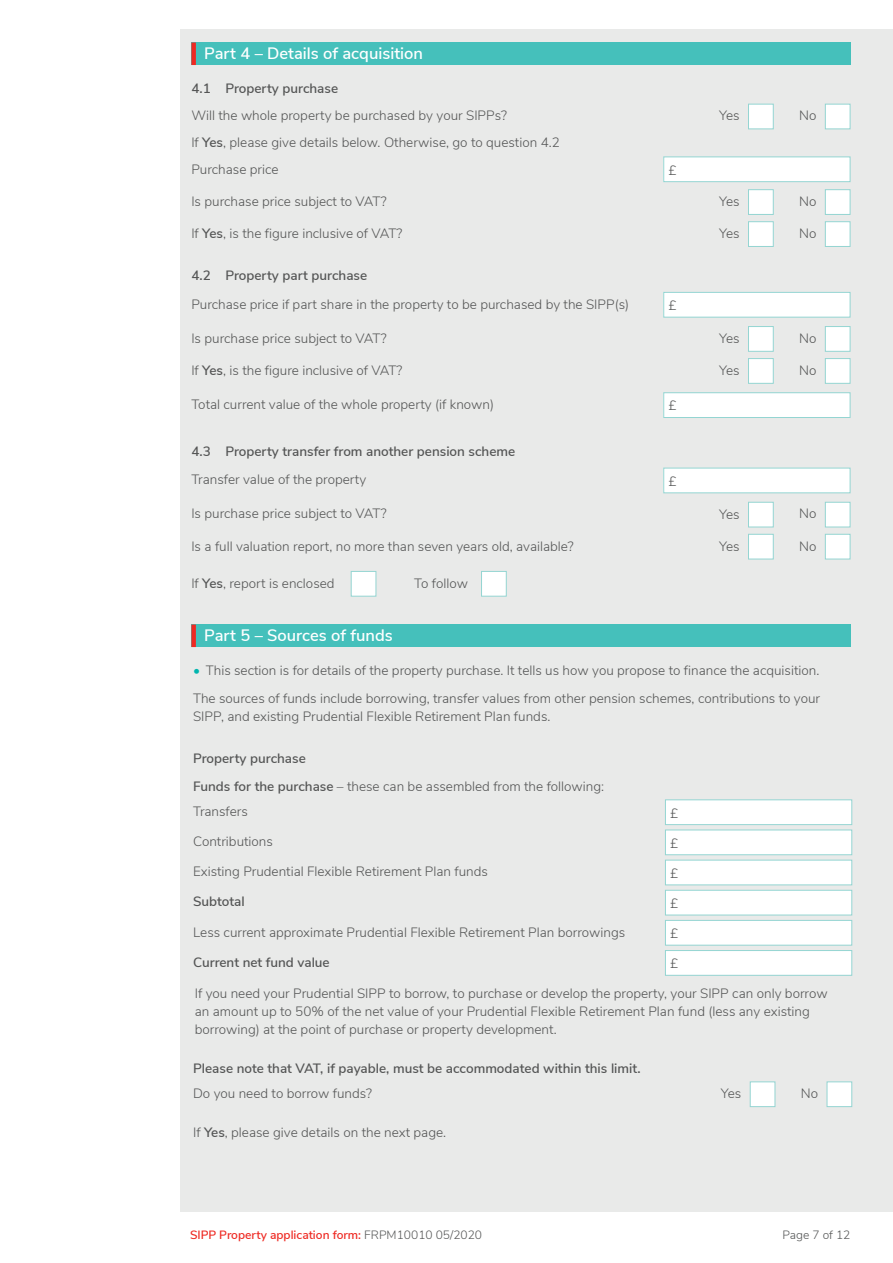
<style>
.page{position:relative;width:893px;height:1263px;background:#fff}
.page>*{position:absolute;margin:0;border:0;box-sizing:border-box;transform-origin:0 0}
.t1{font:600 16.5px "Nunito Sans";color:#fff}
.t2{font:300 13.5px/18px "Nunito Sans";color:#545555}
.t3{font:600 13.5px "Nunito Sans";color:#545555}
.t4{font:600 12px "Nunito Sans";color:#ee2a23}
.t5{font:300 12px "Nunito Sans";color:#545555}
.s1{font-weight:600}
.s2{color:#00b5ae}
.s3{font-weight:300;color:#545555}
</style>
<div class="page">
<div style="left:181px;top:30px;width:712px;height:1182px;background:#e9eae9"></div>
<div style="left:191px;top:43px;width:659px;height:22px;background:#45c0bb"></div>
<div style="left:191px;top:43px;width:5px;height:22px;background:#ee2a23"></div>
<div style="left:191px;top:624px;width:659px;height:23px;background:#45c0bb"></div>
<div style="left:191px;top:624px;width:5px;height:23px;background:#ee2a23"></div>
<div style="left:351px;top:571px;width:25px;height:25px;background:#fff;border:1px solid #94d5d2"></div>
<div style="left:481px;top:571px;width:26px;height:25px;background:#fff;border:1px solid #94d5d2"></div>
<div style="left:825px;top:104px;width:25px;height:25px;background:#fff;border:1px solid #94d5d2"></div>
<div style="left:748px;top:104px;width:26px;height:25px;background:#fff;border:1px solid #94d5d2"></div>
<div style="left:825px;top:189px;width:25px;height:26px;background:#fff;border:1px solid #94d5d2"></div>
<div style="left:748px;top:189px;width:26px;height:26px;background:#fff;border:1px solid #94d5d2"></div>
<div style="left:825px;top:221px;width:25px;height:26px;background:#fff;border:1px solid #94d5d2"></div>
<div style="left:748px;top:221px;width:26px;height:26px;background:#fff;border:1px solid #94d5d2"></div>
<div style="left:664px;top:157px;width:186px;height:25px;background:#fff"></div>
<div style="left:663px;top:157px;width:187px;height:25px;border:1px solid #94d5d2"></div>
<div style="left:825px;top:326px;width:25px;height:26px;background:#fff;border:1px solid #94d5d2"></div>
<div style="left:748px;top:326px;width:26px;height:26px;background:#fff;border:1px solid #94d5d2"></div>
<div style="left:825px;top:358px;width:25px;height:26px;background:#fff;border:1px solid #94d5d2"></div>
<div style="left:748px;top:358px;width:26px;height:26px;background:#fff;border:1px solid #94d5d2"></div>
<div style="left:664px;top:292px;width:186px;height:25px;background:#fff"></div>
<div style="left:663px;top:292px;width:187px;height:25px;border:1px solid #94d5d2"></div>
<div style="left:664px;top:393px;width:186px;height:24px;background:#fff"></div>
<div style="left:663px;top:392px;width:187px;height:26px;border:1px solid #94d5d2"></div>
<div style="left:825px;top:502px;width:25px;height:25px;background:#fff;border:1px solid #94d5d2"></div>
<div style="left:748px;top:502px;width:26px;height:25px;background:#fff;border:1px solid #94d5d2"></div>
<div style="left:825px;top:534px;width:25px;height:25px;background:#fff;border:1px solid #94d5d2"></div>
<div style="left:748px;top:534px;width:26px;height:25px;background:#fff;border:1px solid #94d5d2"></div>
<div style="left:664px;top:468px;width:186px;height:25px;background:#fff"></div>
<div style="left:663px;top:468px;width:187px;height:25px;border:1px solid #94d5d2"></div>
<div style="left:827px;top:1081px;width:25px;height:26px;background:#fff;border:1px solid #94d5d2"></div>
<div style="left:750px;top:1081px;width:25px;height:26px;background:#fff;border:1px solid #94d5d2"></div>
<div style="left:665px;top:800px;width:187px;height:25px;background:#fff"></div>
<div style="left:665px;top:799px;width:187px;height:26px;border:1px solid #94d5d2"></div>
<div style="left:665px;top:830px;width:187px;height:25px;background:#fff"></div>
<div style="left:665px;top:830px;width:187px;height:25px;border:1px solid #94d5d2"></div>
<div style="left:665px;top:860px;width:187px;height:25px;background:#fff"></div>
<div style="left:665px;top:860px;width:187px;height:25px;border:1px solid #94d5d2"></div>
<div style="left:665px;top:920px;width:187px;height:25px;background:#fff"></div>
<div style="left:665px;top:920px;width:187px;height:25px;border:1px solid #94d5d2"></div>
<div style="left:665px;top:890px;width:187px;height:25px;background:#fff"></div>
<div style="left:665px;top:890px;width:187px;height:25px;border:1px solid #94d5d2"></div>
<div style="left:665px;top:950px;width:187px;height:25px;background:#fff"></div>
<div style="left:665px;top:950px;width:187px;height:26px;border:1px solid #94d5d2"></div>
<p class="t1" style="left:204px;top:41px;width:220px">Part 4 – Details of acquisition</p>
<p class="t3" style="left:191px;top:79px;width:148px">4.1 Property purchase</p>
<p class="t2" style="left:191px;top:106px;width:317px">Will the whole property be purchased by your SIPPs?</p>
<p class="t2" style="left:719px;top:106px;width:22px">Yes</p>
<p class="t2" style="left:799px;top:106px;width:19px">No</p>
<p class="t2" style="left:191px;top:128px;width:370px;line-height:26.8px">If <span class="s1">Yes</span>, please give details below. Otherwise, go to question 4.2<br>Purchase price</p>
<p class="t2" style="left:668px;top:160px;width:10px">£</p>
<p class="t2" style="left:191px;top:191px;width:197px">Is purchase price subject to VAT?</p>
<p class="t2" style="left:719px;top:191px;width:22px">Yes</p>
<p class="t2" style="left:799px;top:191px;width:19px">No</p>
<p class="t2" style="left:191px;top:223px;width:213px">If <span class="s1">Yes</span>, is the figure inclusive of VAT?</p>
<p class="t2" style="left:719px;top:223px;width:22px">Yes</p>
<p class="t2" style="left:799px;top:223px;width:19px">No</p>
<p class="t3" style="left:191px;top:266px;width:177px">4.2 Property part purchase</p>
<p class="t2" style="left:191px;top:294px;width:439px">Purchase price if part share in the property to be purchased by the SIPP(s)</p>
<p class="t2" style="left:668px;top:296px;width:10px">£</p>
<p class="t2" style="left:191px;top:328px;width:197px">Is purchase price subject to VAT?</p>
<p class="t2" style="left:719px;top:328px;width:22px">Yes</p>
<p class="t2" style="left:799px;top:328px;width:19px">No</p>
<p class="t2" style="left:191px;top:360px;width:213px">If <span class="s1">Yes</span>, is the figure inclusive of VAT?</p>
<p class="t2" style="left:719px;top:360px;width:22px">Yes</p>
<p class="t2" style="left:799px;top:360px;width:19px">No</p>
<p class="t2" style="left:191px;top:394px;width:304px">Total current value of the whole property (if known)</p>
<p class="t3" style="left:191px;top:441px;width:325px">4.3 Property transfer from another pension scheme</p>
<p class="t2" style="left:668px;top:396px;width:10px">£</p>
<p class="t2" style="left:191px;top:470px;width:176px">Transfer value of the property</p>
<p class="t2" style="left:668px;top:471px;width:10px">£</p>
<p class="t2" style="left:191px;top:504px;width:197px">Is purchase price subject to VAT?</p>
<p class="t2" style="left:719px;top:504px;width:22px">Yes</p>
<p class="t2" style="left:799px;top:504px;width:19px">No</p>
<p class="t2" style="left:191px;top:536px;width:384px">Is a full valuation report, no more than seven years old, available?</p>
<p class="t2" style="left:719px;top:536px;width:22px">Yes</p>
<p class="t2" style="left:799px;top:536px;width:19px">No</p>
<p class="t2" style="left:191px;top:573px;width:145px">If <span class="s1">Yes</span>, report is enclosed</p>
<p class="t2" style="left:414px;top:573px;width:55px">To follow</p>
<p class="t1" style="left:204px;top:623px;width:190px">Part 5 – Sources of funds</p>
<p class="t2" style="left:193px;top:655px;width:629px;line-height:28px"><span class="s2">•</span> This section is for details of the property purchase. It tells us how you propose to finance the acquisition.<br>The sources of funds include borrowing, transfer values from other pension schemes, contributions to your</p>
<p class="t2" style="left:193px;top:706px;width:359px">SIPP, and existing Prudential Flexible Retirement Plan funds.</p>
<p class="t2" style="left:193px;top:744px;width:413px;line-height:27.6px"><span class="s1">Property purchase<br>Funds for the purchase</span> – these can be assembled from the following:</p>
<p class="t2" style="left:193px;top:801px;width:56px">Transfers</p>
<p class="t2" style="left:670px;top:803px;width:10px">£</p>
<p class="t2" style="left:193px;top:832px;width:81px">Contributions</p>
<p class="t2" style="left:670px;top:833px;width:10px">£</p>
<p class="t2" style="left:193px;top:862px;width:296px">Existing Prudential Flexible Retirement Plan funds</p>
<p class="t2" style="left:670px;top:863px;width:10px">£</p>
<p class="t3" style="left:193px;top:892px;width:53px">Subtotal</p>
<p class="t2" style="left:670px;top:893px;width:10px">£</p>
<p class="t2" style="left:193px;top:922px;width:434px">Less current approximate Prudential Flexible Retirement Plan borrowings</p>
<p class="t2" style="left:670px;top:923px;width:10px">£</p>
<p class="t3" style="left:193px;top:952px;width:138px">Current net fund value</p>
<p class="t2" style="left:670px;top:954px;width:10px">£</p>
<p class="t2" style="left:195px;top:984px;width:634px">If you need your Prudential SIPP to borrow, to purchase or develop the property, your SIPP can only borrow an amount up to 50% of the net value of your Prudential Flexible Retirement Plan fund (less any existing borrowing) at the point of purchase or property development.</p>
<p class="t3" style="left:193px;top:1058px;width:449px">Please note that VAT, if payable, must be accommodated within this limit.</p>
<p class="t2" style="left:193px;top:1083px;width:181px">Do you need to borrow funds?</p>
<p class="t2" style="left:721px;top:1083px;width:22px">Yes</p>
<p class="t2" style="left:801px;top:1083px;width:19px">No</p>
<p class="t2" style="left:193px;top:1122px;width:255px">If <span class="s1">Yes</span>, please give details on the next page.</p>
<p class="t4" style="left:190px;top:1226px;width:294px">SIPP Property application form: <span class="s3">FRPM10010 05/2020</span></p>
<p class="t5" style="left:782px;top:1226px;width:70px">Page 7 of 12</p>
</div>
